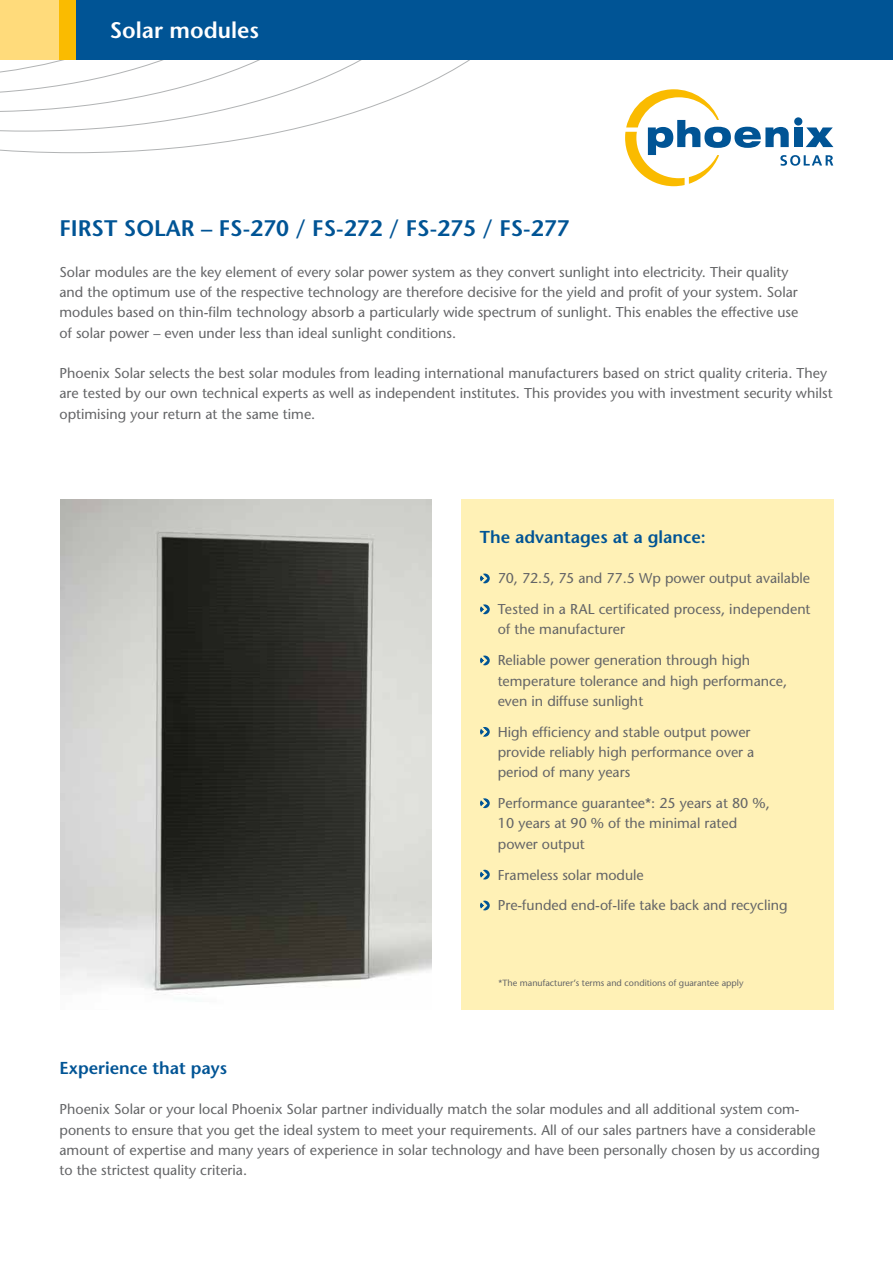
<style>
.page{position:relative;width:893px;height:1263px;background:#fff}
.page>*{position:absolute;margin:0;border:0;box-sizing:border-box;transform-origin:0 0}
.t1{font:600 22.5px "Stone Sans Std";color:#005495}
.t2{font:600 22.5px "Stone Sans Std";color:#fff}
.t3{font:600 17.25px "Stone Sans Std";color:#005495}
.t4{font:500 14.25px/20.2px "Stone Sans Std";color:#646567}
.t5{font:500 9px "Stone Sans Std";color:#646567}
</style>
<div class="page">
<div style="left:461px;top:500px;width:372px;height:510px;background:#fff1b6"></div>
<img style="left:61px;top:500px;width:371px;height:495px">
<svg style="left:480px;top:573px;width:10px;height:10px"></svg>
<svg style="left:480px;top:604px;width:10px;height:10px"></svg>
<svg style="left:480px;top:655px;width:10px;height:10px"></svg>
<svg style="left:480px;top:727px;width:10px;height:10px"></svg>
<svg style="left:480px;top:798px;width:10px;height:10px"></svg>
<svg style="left:480px;top:870px;width:10px;height:9px"></svg>
<svg style="left:480px;top:901px;width:10px;height:9px"></svg>
<svg style="left:0;top:60px;width:470px;height:93px"></svg>
<div style="left:0;top:0;width:893px;height:60px;background:#005495"></div>
<div style="left:0;top:0;width:60px;height:60px;background:#ffdb7b"></div>
<div style="left:60px;top:0;width:16px;height:60px;background:#fabb00"></div>
<svg style="left:625px;top:89px;width:208px;height:97px"></svg>
<h1 class="t2" style="left:110px;top:17px;width:151px">Solar modules</h1>
<h1 class="t1" style="left:60px;top:215px;width:511px">FIRST SOLAR – FS-270 / FS-272 / FS-275 / FS-277</h1>
<p class="t4" style="left:60px;top:262px;width:740px">Solar modules are the key element of every solar power system as they convert sunlight into electricity. Their quality and the optimum use of the respective technology are therefore decisive for the yield and profit of your system. Solar modules based on thin-film technology absorb a particularly wide spectrum of sunlight. This enables the effective use of solar power – even under less than ideal sunlight conditions.</p>
<p class="t4" style="left:60px;top:363px;width:775px">Phoenix Solar selects the best solar modules from leading international manufacturers based on strict quality criteria. They are tested by our own technical experts as well as independent institutes. This provides you with investment security whilst optimising your return at the same time.</p>
<p class="t3" style="left:480px;top:526px;width:227px">The advantages at a glance:</p>
<p class="t4" style="left:498px;top:563px;width:314px;line-height:30.9px">70, 72.5, 75 and 77.5 Wp power output available<br>Tested in a RAL certificated process, independent</p>
<p class="t4" style="left:498px;top:614px;width:254px;line-height:30.9px">of the manufacturer<br>Reliable power generation through high</p>
<p class="t4" style="left:498px;top:670px;width:291px">temperature tolerance and high performance, even in diffuse sunlight</p>
<p class="t4" style="left:498px;top:722px;width:258px">High efficiency and stable output power provide reliably high performance over a period of many years</p>
<p class="t4" style="left:498px;top:793px;width:273px">Performance guarantee*: 25 years at 80 %,<br>10 years at 90 % of the minimal rated power output</p>
<p class="t4" style="left:498px;top:859px;width:291px;line-height:30.9px">Frameless solar module<br>Pre-funded end-of-life take back and recycling</p>
<p class="t5" style="left:499px;top:978px;width:246px">*The manufacturer‘s terms and conditions of guarantee apply</p>
<p class="t3" style="left:60px;top:1057px;width:169px">Experience that pays</p>
<p class="t4" style="left:60px;top:1099px;width:762px">Phoenix Solar or your local Phoenix Solar partner individually match the solar modules and all additional system com&shy;ponents to ensure that you get the ideal system to meet your requirements. All of our sales partners have a considerable amount of expertise and many years of experience in solar technology and have been personally chosen by us according to the strictest quality criteria.</p>
</div>
